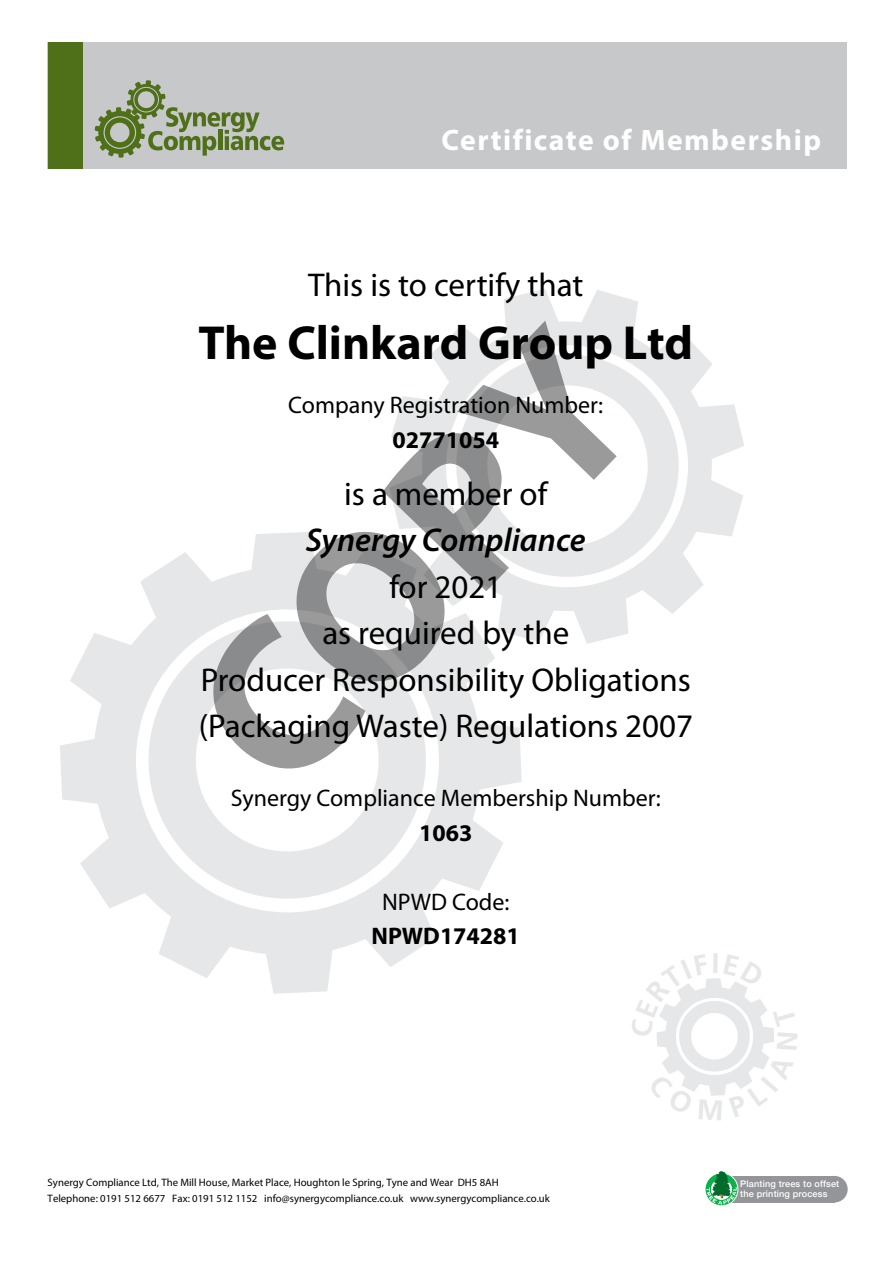
<style>
.page{position:relative;width:893px;height:1263px;background:#fff}
.page>*{position:absolute;margin:0;border:0;box-sizing:border-box;transform-origin:0 0}
.t1{font:700 216px "Myriad Pro";color:#000}
.t2{font:700 48px "Myriad Pro";color:#000}
.t3{font:33px/46.5px "Myriad Pro";color:#000;text-align:center}
.t4{font:italic 600 33px "Myriad Pro";color:#000}
.t5{font:700 29.7px "Myriad Pro";letter-spacing:.05em;color:#fff}
.t6{font:24px "Myriad Pro";color:#000}
.t7{font:700 24px "Myriad Pro";color:#000}
.t8{font:10.8px/16.4px "Myriad Pro";color:#000}
.t9{font:500 9.15px/9.8px "Helvetica Neue";letter-spacing:.015em;color:#fff}
</style>
<div class="page">
<svg style="left:422px;top:321px;width:290px;height:290px"></svg>
<svg style="left:687px;top:476px;width:56px;height:60px"></svg>
<svg style="left:578px;top:290px;width:60px;height:56px"></svg>
<svg style="left:637px;top:548px;width:67px;height:66px"></svg>
<svg style="left:391px;top:325px;width:106px;height:131px"></svg>
<svg style="left:570px;top:590px;width:58px;height:54px"></svg>
<svg style="left:504px;top:289px;width:58px;height:54px"></svg>
<svg style="left:389px;top:471px;width:54px;height:58px"></svg>
<svg style="left:647px;top:333px;width:97px;height:130px"></svg>
<svg style="left:95px;top:569px;width:384px;height:385px;fill:#e6e7e8"></svg>
<svg style="left:464px;top:721px;width:58px;height:71px;background:#e9eaea"></svg>
<svg style="left:60px;top:735px;width:57px;height:71px;background:#e8e9ea"></svg>
<svg style="left:263px;top:936px;width:71px;height:58px;background:#e9eaea"></svg>
<svg style="left:249px;top:532px;width:71px;height:57px;background:#e8e9ea"></svg>
<svg style="left:353px;top:810px;width:150px;height:157px"></svg>
<svg style="left:70px;top:552px;width:153px;height:162px"></svg>
<svg style="left:80px;top:826px;width:160px;height:152px"></svg>
<svg style="left:336px;top:540px;width:222px;height:155px"></svg>
<div style="left:821px;top:1176px;width:27px;height:26px;background:#939598;border-radius:50%"></div>
<div style="left:730px;top:1176px;width:104px;height:26px;background:#939598"></div>
<div style="left:705px;top:1173px;width:33px;height:33px;background:#f0faf4;border-radius:50%"></div>
<div style="left:705px;top:1172px;width:33px;height:34px;border:1px solid #fff;border-radius:50%"></div>
<svg style="left:706px;top:1171px;width:31px;height:33px"></svg>
<div style="left:48px;top:43px;width:799px;height:126px;background:#c7c8ca"></div>
<div style="left:48px;top:43px;width:35px;height:126px;background:#4f6f19"></div>
<svg style="left:95px;top:80px;width:189px;height:78px"></svg>
<svg style="left:656px;top:978px;width:118px;height:118px"></svg>
<h3 class="t5" style="left:442px;top:121px;width:381px">Certificate of Membership</h3>
<h3 class="t3" style="left:308px;top:263px;width:277px">This is to certify that</h3>
<h2 class="t2" style="left:198px;top:312px;width:496px">The Clinkard Group Ltd</h2>
<h3 class="t6" style="left:288px;top:392px;width:316px">Company Registration Number:</h3>
<h3 class="t7" style="left:392px;top:424px;width:108px">02771054</h3>
<h3 class="t3" style="left:344px;top:471px;width:205px">is a member of</h3>
<h3 class="t4" style="left:306px;top:519px;width:281px">Synergy Compliance</h3>
<h3 class="t3" style="left:199px;top:564px;width:496px">for 2021<br>as required by the<br>Producer Responsibility Obligations (Packaging Waste) Regulations 2007</h3>
<h1 class="t1" style="left:130px;top:652px;width:530px;rotate:-46deg">COPY</h1>
<h3 class="t6" style="left:231px;top:785px;width:432px">Synergy Compliance Membership Number:</h3>
<h3 class="t7" style="left:419px;top:817px;width:55px">1063</h3>
<h3 class="t6" style="left:382px;top:889px;width:129px">NPWD Code:</h3>
<h3 class="t7" style="left:372px;top:920px;width:150px">NPWD174281</h3>
<p class="t8" style="left:48px;top:1174px;width:504px">Synergy Compliance Ltd, The Mill House, Market Place, Houghton le Spring, Tyne and Wear DH5 8AH<br>Telephone: 0191 512 6677 Fax: 0191 512 1152 info@synergycompliance.co.uk www.synergycompliance.co.uk</p>
<p class="t9" style="left:740px;top:1178px;width:100px">Planting trees to offset the printing process</p>
</div>
